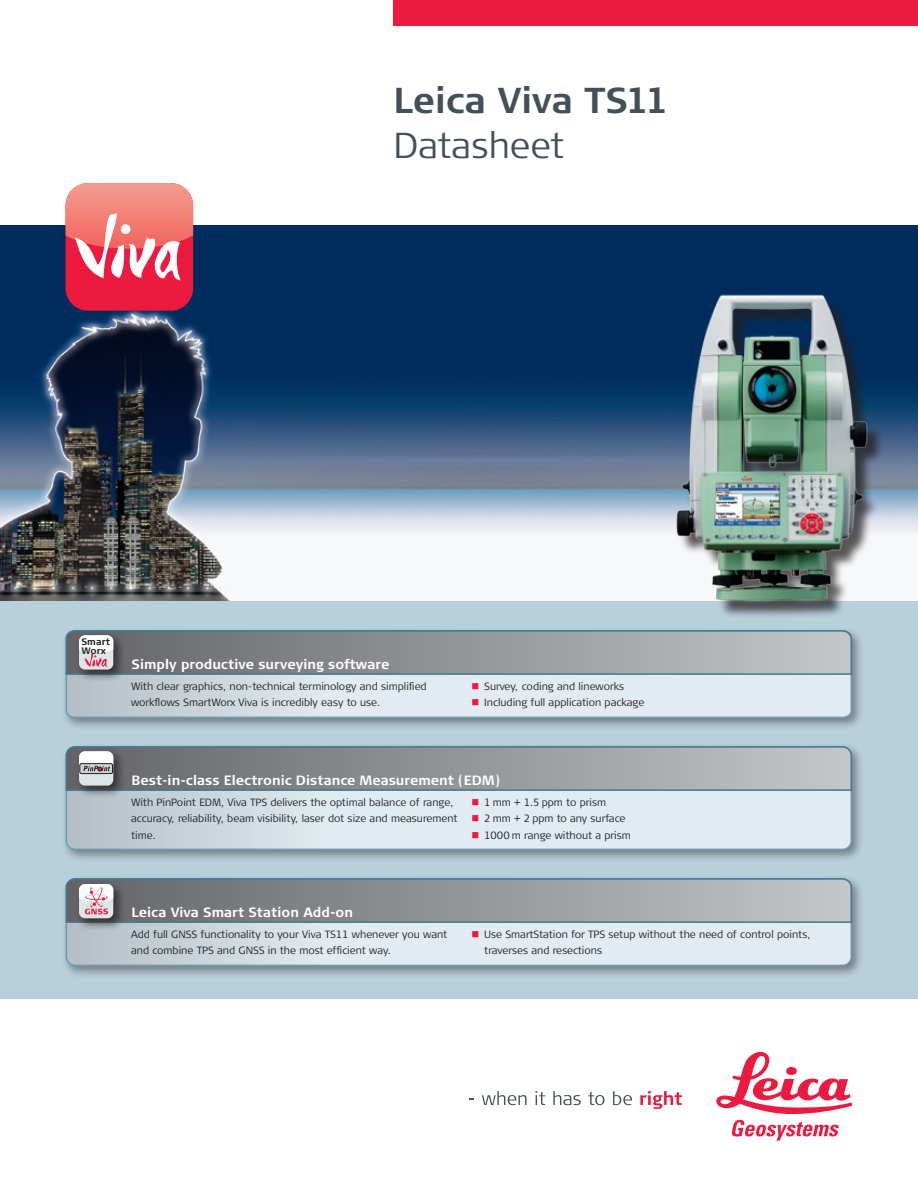
<style>
.page{position:relative;width:918px;height:1188px;background:#fff}
.page>*{position:absolute;margin:0;border:0;box-sizing:border-box;transform-origin:0 0}
.t1{font:700 36px "Signa Column";color:#425159}
.t2{font:300 36px "Signa Column";color:#425159}
.t3{font:700 13.5px "Signa Column";color:#fff}
.t4{font:300 10.5px/16.5px "Signa Column";color:#231f20}
.t5{font:700 9.45px/8.7px "Signa Column";color:#231f20}
.s1{color:#ed1a40}
</style>
<div class="page">
<svg style="left:482px;top:1091px;width:45px;height:14px"></svg>
<svg style="left:536px;top:1091px;width:9px;height:14px"></svg>
<svg style="left:553px;top:1091px;width:28px;height:14px"></svg>
<svg style="left:588px;top:1092px;width:16px;height:13px"></svg>
<svg style="left:613px;top:1091px;width:19px;height:14px"></svg>
<svg style="left:640px;top:1091px;width:42px;height:18px"></svg>
<svg style="left:716px;top:1052px;width:136px;height:62px"></svg>
<svg style="left:732px;top:1120px;width:107px;height:21px"></svg>
<div style="left:0;top:600px;width:918px;height:399px;background:#b8cfdc"></div>
<div style="left:393px;top:0;width:525px;height:26px;background:#ed1a40"></div>
<img style="left:0;top:225px;width:918px;height:375px">
<div style="left:679px;top:298px;width:206px;height:320px;background:#231f20;opacity:.75"></div>
<img style="left:662px;top:284px;width:214px;height:329px">
<div style="left:66px;top:183px;width:127px;height:128px;background:#ed1a40;border-radius:22px"></div>
<svg style="left:66px;top:183px;width:127px;height:98px"></svg>
<div style="left:121px;top:224px;width:9px;height:10px;background:#fff;border-radius:50%"></div>
<div style="left:62px;top:626px;width:803px;height:104px;background:#231f20;opacity:.75"></div>
<svg style="left:65px;top:676px;width:788px;height:43px"></svg>
<div style="left:75px;top:631px;width:51px;height:51px;background:#231f20;opacity:.75"></div>
<svg style="left:65px;top:629px;width:788px;height:47px"></svg>
<div style="left:62px;top:874px;width:803px;height:104px;background:#231f20;opacity:.75"></div>
<svg style="left:66px;top:879px;width:785px;height:86px"></svg>
<div style="left:66px;top:878px;width:786px;height:88px;border:2px solid #3c7b93;border-radius:9px"></div>
<div style="left:75px;top:880px;width:51px;height:51px;background:#231f20;opacity:.75"></div>
<svg style="left:65px;top:877px;width:788px;height:47px"></svg>
<div style="left:62px;top:742px;width:803px;height:121px;background:#231f20;opacity:.75"></div>
<svg style="left:66px;top:747px;width:785px;height:102px"></svg>
<div style="left:66px;top:746px;width:786px;height:104px;border:2px solid #3c7b93;border-radius:9px"></div>
<div style="left:75px;top:747px;width:51px;height:51px;background:#231f20;opacity:.75"></div>
<svg style="left:65px;top:745px;width:788px;height:47px"></svg>
<h1 class="t1" style="left:393px;top:79px;width:277px">Leica Viva TS11</h1>
<h1 class="t2" style="left:393px;top:125px;width:172px">Datasheet</h1>
<p class="t5" style="left:81px;top:638px;width:30px">Smart<br>Worx</p>
<p class="t3" style="left:132px;top:657px;width:259px">Simply productive surveying software</p>
<p class="t4" style="left:131px;top:678px;width:297px">With clear graphics, non-technical terminology and simplified workflows SmartWorx Viva is incredibly easy to use.</p>
<p class="t4" style="left:471px;top:678px;width:154px"><span class="s1">■</span> Survey, coding and lineworks</p>
<p class="t4" style="left:471px;top:695px;width:174px"><span class="s1">■</span> Including full application package</p>
<p class="t3" style="left:132px;top:773px;width:370px">Best-in-class Electronic Distance Measurement (EDM)</p>
<p class="t4" style="left:131px;top:794px;width:328px">With PinPoint EDM, Viva TPS delivers the optimal balance of range, accuracy, reliability, beam visibility, laser dot size and measurement time.</p>
<p class="t4" style="left:471px;top:794px;width:136px"><span class="s1">■</span> 1 mm + 1.5 ppm to prism</p>
<p class="t4" style="left:471px;top:811px;width:156px"><span class="s1">■</span> 2 mm + 2 ppm to any surface</p>
<p class="t4" style="left:471px;top:827px;width:161px"><span class="s1">■</span> 1000 m range without a prism</p>
<p class="t3" style="left:132px;top:905px;width:223px">Leica Viva Smart Station Add-on</p>
<p class="t4" style="left:131px;top:926px;width:318px">Add full GNSS functionality to your Viva TS11 whenever you want and combine TPS and GNSS in the most efficient way.</p>
<p class="t4" style="left:484px;top:926px;width:328px;text-indent:-13px"><span class="s1">■</span> Use SmartStation for TPS setup without the need of control points, traverses and resections</p>
</div>
